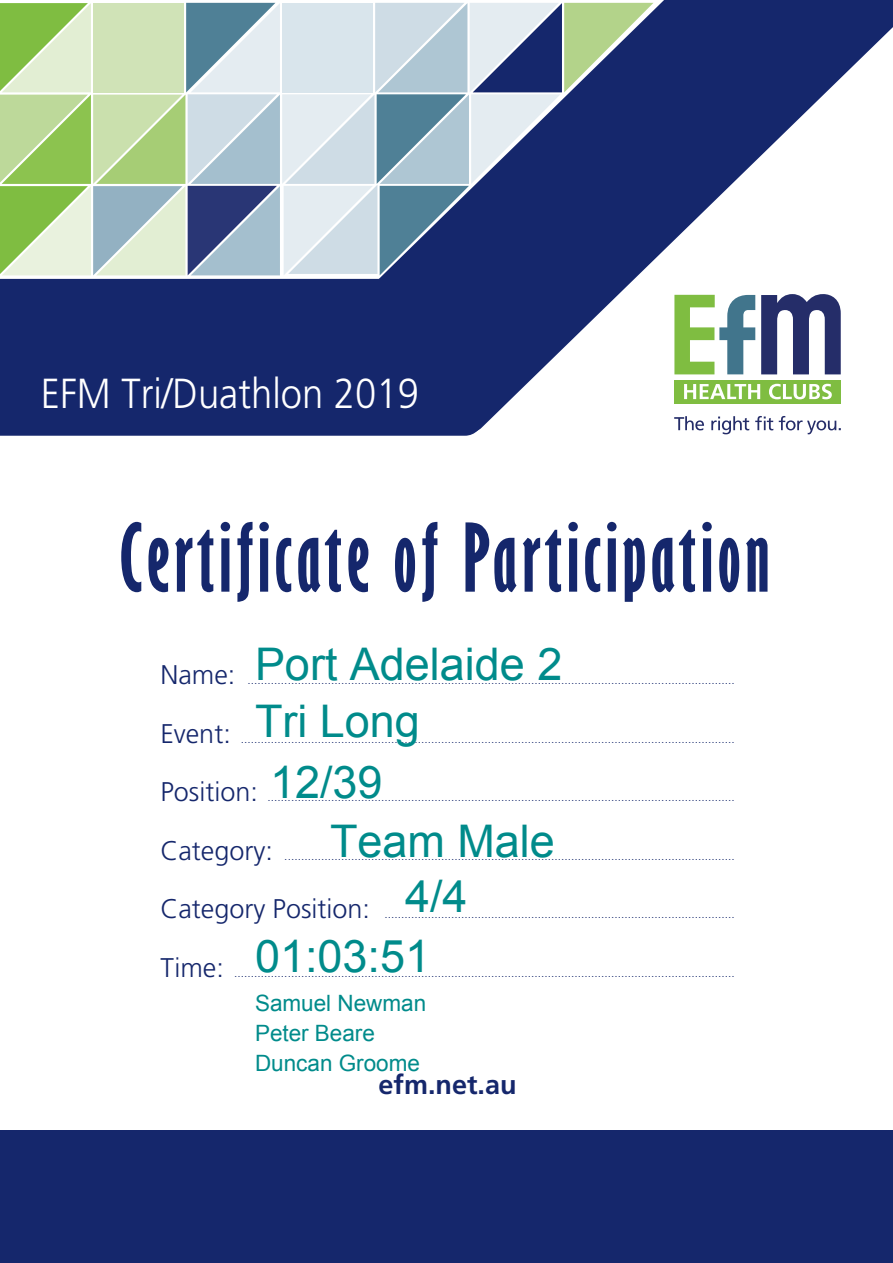
<style>
.page{position:relative;width:893px;height:1263px;background:#fff}
.page>*{position:absolute;margin:0;border:0;box-sizing:border-box;transform-origin:0 0}
.t1{font:700 extra-condensed 87px "Gill Sans";letter-spacing:.055em;color:#15276c}
.t2{font:45px "Arial";color:#008b8b}
.t3{font:300 42px "Frutiger LT Pro";color:#fff;scale:.91 1}
.t4{font:300 27px "Frutiger";color:#15276c}
.t5{font:700 27px "Frutiger";color:#15276c}
.t6{font:22.5px/30px "Arial";color:#008b8b}
.t7{font:300 12px "Frutiger";color:#15276c}
</style>
<div class="page">
<div style="left:0;top:1130px;width:893px;height:133px;background:#15276c"></div>
<svg style="left:0;top:3px;width:312px;height:272px;background:#b4cdb2"></svg>
<div style="left:0;top:279px;width:470px;height:157px;background:#15276c"></div>
<svg style="left:312px;top:0;width:581px;height:435px"></svg>
<div style="left:674px;top:380px;width:167px;height:23px;background:#7fbd41"></div>
<svg style="left:761px;top:294px;width:80px;height:80px"></svg>
<svg style="left:674px;top:295px;width:81px;height:79px"></svg>
<svg style="left:684px;top:384px;width:148px;height:15px"></svg>
<svg style="left:674px;top:416px;width:167px;height:18px"></svg>
<h3 class="t3" style="left:41px;top:369px;width:417px">EFM Tri/Duathlon 2019</h3>
<h1 class="t1" style="left:120px;top:505px;width:651px">Certificate of Participation</h1>
<h3 class="t4" style="left:160px;top:660px;width:77px">Name:</h3>
<h2 class="t2" style="left:255px;top:639px;width:309px">Port Adelaide 2</h2>
<p class="t7" style="left:248px;top:673px;width:489px">..................................................................................................................................................</p>
<h2 class="t2" style="left:255px;top:696px;width:166px">Tri Long</h2>
<h3 class="t4" style="left:160px;top:718px;width:72px">Event:</h3>
<p class="t7" style="left:241px;top:732px;width:495px">....................................................................................................................................................</p>
<h3 class="t4" style="left:160px;top:777px;width:99px">Position:</h3>
<p class="t7" style="left:268px;top:790px;width:469px">............................................................................................................................................</p>
<h3 class="t4" style="left:160px;top:835px;width:114px">Category:</h3>
<h2 class="t2" style="left:270px;top:758px;width:114px">12/39</h2>
<h2 class="t2" style="left:330px;top:816px;width:226px">Team Male</h2>
<p class="t7" style="left:284px;top:849px;width:452px">.......................................................................................................................................</p>
<h3 class="t4" style="left:160px;top:894px;width:211px">Category Position:</h3>
<h2 class="t2" style="left:405px;top:872px;width:64px">4/4</h2>
<p class="t7" style="left:384px;top:907px;width:352px">.........................................................................................................</p>
<h3 class="t4" style="left:160px;top:952px;width:65px">Time:</h3>
<h2 class="t2" style="left:255px;top:932px;width:177px">01:03:51</h2>
<p class="t7" style="left:234px;top:966px;width:502px">......................................................................................................................................................</p>
<h3 class="t6" style="left:255px;top:988px;width:173px">Samuel Newman<br>Peter Beare<br>Duncan Groome</h3>
<h3 class="t5" style="left:378px;top:1068px;width:140px">efm.net.au</h3>
</div>
